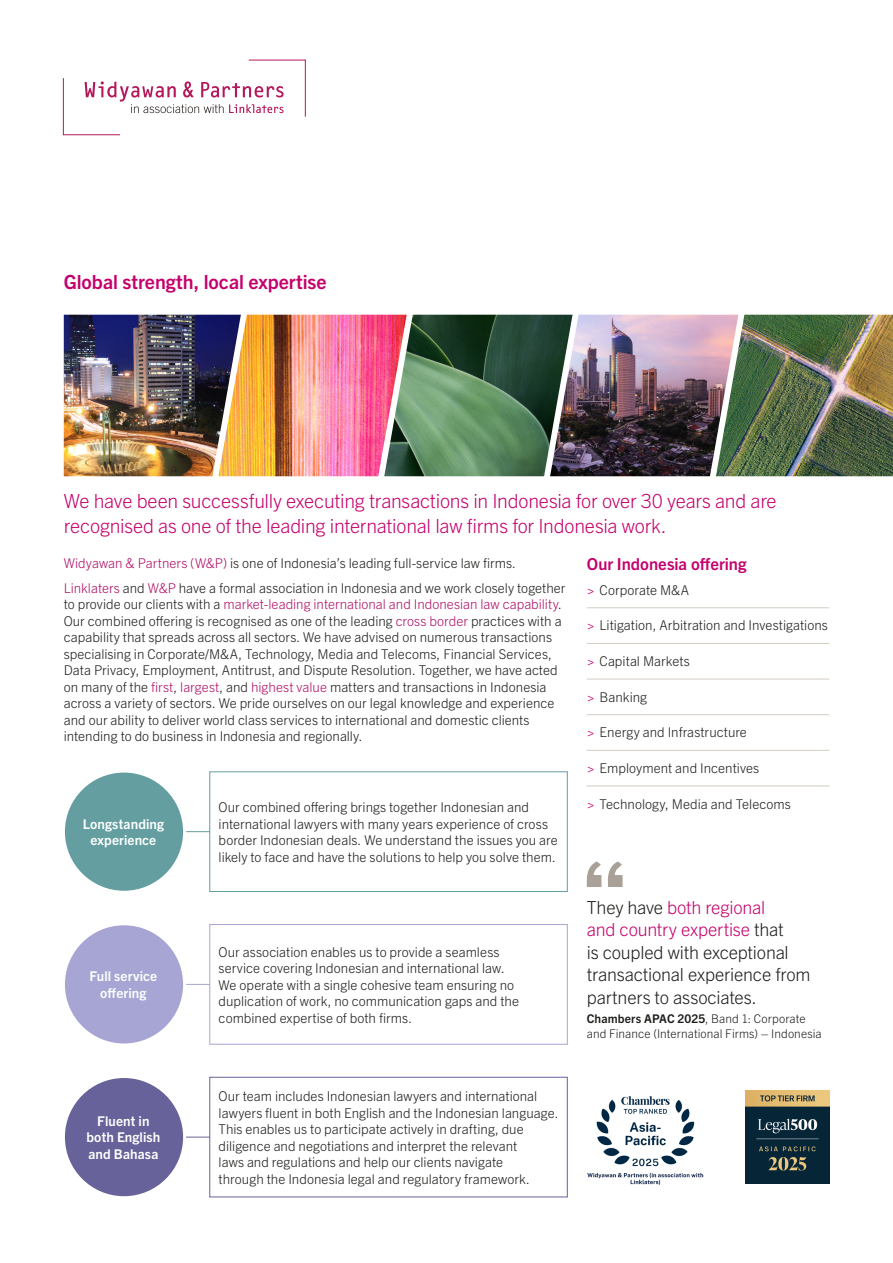
<style>
.page{position:relative;width:893px;height:1263px;background:#fff}
.page>*{position:absolute;margin:0;border:0;box-sizing:border-box;transform-origin:0 0}
.Introduction-13_16_5pt{font:300 19.5px/24.8px "Trade Gothic Next LT Pro";letter-spacing:-.01em;color:#c5006c}
.Summary_title-13pt_227_BOLD{font:700 19.5px "Trade Gothic Next LT Pro";color:#c5006c}
.Quote_12_15pt{font:300 18px/22.5px "Trade Gothic Next LT Pro";letter-spacing:-.015em;color:#1d1d1b}
.Subheading_2-11_11pt_227_BOLD{font:700 16.5px "Trade Gothic Next LT Pro";color:#c5006c}
.Bodycopy-9_11pt{font:300 13.5px/16.5px "Trade Gothic Next LT Pro";color:#1d1d1b}
.Bodycopy-9_11pt-2{font:700 13.5px/16.5px "Trade Gothic Next LT Pro";letter-spacing:.01em;color:#fff;text-align:center}
.Quote_source-8_10pt_BOLD{font:300 12px/15px "Trade Gothic Next LT Pro";letter-spacing:.005em;color:#1d1d1b}
.s1{color:#af1066}
.s2{color:#c5006c}
.s3{font-weight:700}
</style>
<div class="page">
<img style="left:587px;top:1096px;width:117px;height:89px">
<hr style="left:162px;top:831px;width:67px;height:1px;background:#649ea0">
<div style="left:63px;top:771px;width:122px;height:121px;background:#649ea0;border-radius:50%"></div>
<div style="left:62px;top:769px;width:124px;height:125px;border:3px solid #fff;border-radius:50%"></div>
<div style="left:210px;top:772px;width:357px;height:119px;background:#fff"></div>
<div style="left:209px;top:771px;width:359px;height:121px;border:1px solid #649ea0"></div>
<hr style="left:162px;top:984px;width:67px;height:1px;background:#a6a5d3">
<div style="left:63px;top:924px;width:122px;height:121px;background:#a6a5d3;border-radius:50%"></div>
<div style="left:62px;top:922px;width:124px;height:124px;border:3px solid #fff;border-radius:50%"></div>
<div style="left:210px;top:924px;width:357px;height:120px;background:#fff"></div>
<div style="left:209px;top:924px;width:359px;height:120px;border:1px solid #a6a5d3"></div>
<hr style="left:162px;top:1137px;width:67px;height:1px;background:#67629a">
<div style="left:63px;top:1076px;width:122px;height:122px;background:#67629a;border-radius:50%"></div>
<div style="left:62px;top:1075px;width:124px;height:124px;border:3px solid #fff;border-radius:50%"></div>
<div style="left:210px;top:1077px;width:357px;height:120px;background:#fff"></div>
<div style="left:209px;top:1077px;width:359px;height:120px;border:1px solid #67629a"></div>
<svg style="left:587px;top:861px;width:36px;height:26px"></svg>
<hr style="left:587px;top:607px;width:242px;height:1px;background:#d2ccc4">
<hr style="left:587px;top:643px;width:242px;height:1px;background:#d2ccc4">
<hr style="left:587px;top:679px;width:242px;height:1px;background:#d2ccc4">
<hr style="left:587px;top:714px;width:242px;height:1px;background:#d2ccc4">
<hr style="left:587px;top:750px;width:242px;height:1px;background:#d2ccc4">
<hr style="left:587px;top:786px;width:242px;height:1px;background:#d2ccc4">
<img style="left:745px;top:1091px;width:84px;height:92px">
<svg style="left:63px;top:59px;width:243px;height:76px"></svg>
<img style="left:63px;top:314px;width:830px;height:163px">
<p class="Summary_title-13pt_227_BOLD" style="left:64px;top:268px;width:264px">Global strength, local expertise</p>
<p class="Introduction-13_16_5pt" style="left:64px;top:488px;width:714px">We have been successfully executing transactions in Indonesia for over 30 years and are recognised as one of the leading international law firms for Indonesia work.</p>
<p class="Bodycopy-9_11pt" style="left:64px;top:553px;width:454px"><span class="s1">Widyawan &amp; Partners (W&amp;P)</span> is one of Indonesia’s leading full-service law firms.</p>
<p class="Bodycopy-9_11pt" style="left:64px;top:578px;width:503px"><span class="s1">Linklaters</span> and <span class="s1">W&amp;P</span> have a formal association in Indonesia and we work closely together to provide our clients with a <span class="s1">market-leading international and Indonesian law capability</span>.<br>Our combined offering is recognised as one of the leading <span class="s1">cross border</span> practices with a capability that spreads across all sectors. We have advised on numerous transactions specialising in Corporate/M&amp;A, Technology, Media and Telecoms, Financial Services, Data Privacy, Employment, Antitrust, and Dispute Resolution. Together, we have acted on many of the <span class="s1">first</span>, <span class="s1">largest</span>, and <span class="s1">highest value</span> matters and transactions in Indonesia across a variety of sectors. We pride ourselves on our legal knowledge and experience and our ability to deliver world class services to international and domestic clients intending to do business in Indonesia and regionally.</p>
<p class="Bodycopy-9_11pt-2" style="left:83px;top:814px;width:83px">Longstanding experience</p>
<p class="Bodycopy-9_11pt-2" style="left:90px;top:967px;width:69px">Full service offering</p>
<p class="Bodycopy-9_11pt-2" style="left:86px;top:1112px;width:75px">Fluent in both English and Bahasa</p>
<p class="Bodycopy-9_11pt" style="left:219px;top:798px;width:341px">Our combined offering brings together Indonesian and international lawyers with many years experience of cross border Indonesian deals. We understand the issues you are likely to face and have the solutions to help you solve them.</p>
<p class="Bodycopy-9_11pt" style="left:219px;top:942px;width:302px">Our association enables us to provide a seamless service covering Indonesian and international law.<br>We operate with a single cohesive team ensuring no duplication of work, no communication gaps and the combined expertise of both firms.</p>
<p class="Bodycopy-9_11pt" style="left:219px;top:1087px;width:341px">Our team includes Indonesian lawyers and international lawyers fluent in both English and the Indonesian language.<br>This enables us to participate actively in drafting, due diligence and negotiations and interpret the relevant<br>laws and regulations and help our clients navigate<br>through the Indonesia legal and regulatory framework.</p>
<p class="Subheading_2-11_11pt_227_BOLD" style="left:587px;top:552px;width:161px">Our Indonesia offering</p>
<p class="Bodycopy-9_11pt" style="left:587px;top:581px;width:104px"><span class="s2">&gt;</span> Corporate M&amp;A</p>
<p class="Bodycopy-9_11pt" style="left:587px;top:616px;width:243px"><span class="s2">&gt;</span> Litigation, Arbitration and Investigations</p>
<p class="Bodycopy-9_11pt" style="left:587px;top:652px;width:104px"><span class="s2">&gt;</span> Capital Markets</p>
<p class="Bodycopy-9_11pt" style="left:587px;top:688px;width:62px"><span class="s2">&gt;</span> Banking</p>
<p class="Bodycopy-9_11pt" style="left:587px;top:723px;width:162px"><span class="s2">&gt;</span> Energy and Infrastructure</p>
<p class="Bodycopy-9_11pt" style="left:587px;top:759px;width:174px"><span class="s2">&gt;</span> Employment and Incentives</p>
<p class="Bodycopy-9_11pt" style="left:587px;top:795px;width:206px"><span class="s2">&gt;</span> Technology, Media and Telecoms</p>
<p class="Quote_12_15pt" style="left:587px;top:895px;width:225px">They have <span class="s2">both regional<br>and country expertise</span> that<br>is coupled with exceptional transactional experience from partners to associates.</p>
<p class="Quote_source-8_10pt_BOLD" style="left:587px;top:1010px;width:236px"><span class="s3">Chambers APAC 2025</span>, Band 1: Corporate and Finance (International Firms) – Indonesia</p>
</div>
